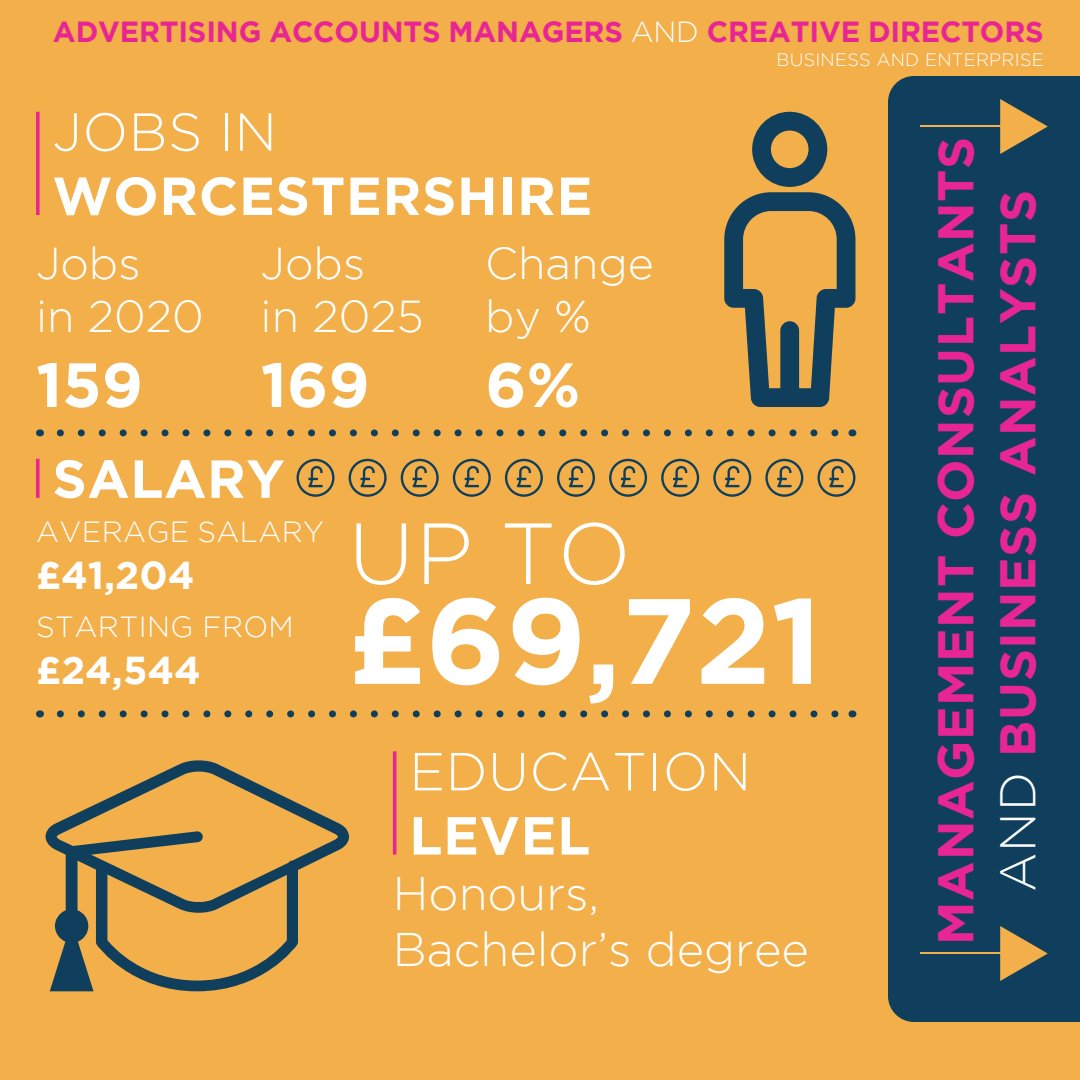
<style>
.page{position:relative;width:1080px;height:1080px;background:#f2af4a}
.page>*{position:absolute;margin:0;border:0;box-sizing:border-box;transform-origin:0 0}
.t1{font:700 121.1px "Gotham";color:#fff}
.t2{font:300 86.5px "Gotham";color:#fff}
.t3{font:700 62.4px "Gotham";color:#fff}
.t4{font:700 53.5px "Gotham";letter-spacing:.015em;color:#fff}
.t5{font:300 53.5px "Gotham";letter-spacing:.01em;color:#fff}
.t6{font:700 50px/62px "Gotham";letter-spacing:.015em;color:#e82693;text-align:center}
.t7{font:300 47px/56.4px "Gotham";color:#fff}
.t8{font:300 44.6px/53.5px "Gotham";color:#fff}
.t9{font:700 38.8px "Gotham";color:#fff}
.t10{font:300 29.1px "Gotham";letter-spacing:.015em;color:#fff}
.t11{font:700 29px "Gotham";letter-spacing:-.005em;color:#e82693}
.t12{font:300 18px "Gotham";letter-spacing:.015em;color:#fff}
.s1{font-weight:300;color:#fff}
</style>
<div class="page">
<div style="left:888px;top:76px;width:192px;height:946px;background:#0f3f5c"></div>
<hr style="left:920px;top:126px;width:88px;height:1px;background:#f2af4a">
<svg style="left:1000px;top:99px;width:48px;height:55px"></svg>
<hr style="left:920px;top:953px;width:88px;height:1px;background:#f2af4a">
<svg style="left:1000px;top:926px;width:48px;height:55px"></svg>
<svg style="left:36px;top:112px;width:4px;height:103px"></svg>
<svg style="left:724px;top:112px;width:131px;height:295px"></svg>
<div style="left:780px;top:321px;width:19px;height:86px;background:#0f3f5c;border-radius:9px"></div>
<svg style="left:297px;top:459px;width:38px;height:38px"></svg>
<svg style="left:349px;top:459px;width:38px;height:38px"></svg>
<svg style="left:401px;top:459px;width:38px;height:38px"></svg>
<svg style="left:661px;top:459px;width:38px;height:38px"></svg>
<svg style="left:453px;top:459px;width:38px;height:38px"></svg>
<svg style="left:713px;top:459px;width:38px;height:38px"></svg>
<svg style="left:505px;top:459px;width:38px;height:38px"></svg>
<svg style="left:765px;top:459px;width:38px;height:38px"></svg>
<svg style="left:557px;top:459px;width:38px;height:38px"></svg>
<svg style="left:817px;top:459px;width:38px;height:38px"></svg>
<svg style="left:609px;top:459px;width:38px;height:38px"></svg>
<svg style="left:36px;top:459px;width:4px;height:39px"></svg>
<hr style="left:393px;top:751px;width:3px;height:104px;background:#e82693">
<svg style="left:46px;top:760px;width:303px;height:231px"></svg>
<svg style="left:60px;top:429px;width:779px;height:7px"></svg>
<svg style="left:60px;top:710px;width:779px;height:7px"></svg>
<p class="t11" style="left:53px;top:15px;width:992px">ADVERTISING ACCOUNTS MANAGERS <span class="s1">AND</span> CREATIVE DIRECTORS</p>
<p class="t12" style="left:777px;top:49px;width:269px">BUSINESS AND ENTERPRISE</p>
<h3 class="t5" style="left:52px;top:103px;width:226px">JOBS IN</h3>
<h3 class="t4" style="left:52px;top:165px;width:541px">WORCESTERSHIRE</h3>
<h3 class="t8" style="left:36px;top:236px;width:169px">Jobs<br>in 2020</h3>
<h3 class="t3" style="left:36px;top:349px;width:108px">159</h3>
<h3 class="t8" style="left:261px;top:236px;width:165px">Jobs<br>in 2025</h3>
<h3 class="t3" style="left:261px;top:349px;width:110px">169</h3>
<h3 class="t8" style="left:485px;top:236px;width:170px">Change by %</h3>
<h3 class="t3" style="left:485px;top:349px;width:96px">6%</h3>
<h3 class="t4" style="left:52px;top:448px;width:234px">SALARY</h3>
<p class="t10" style="left:36px;top:516px;width:289px">AVERAGE SALARY</p>
<h3 class="t9" style="left:36px;top:553px;width:160px">£41,204</h3>
<p class="t10" style="left:36px;top:611px;width:259px">STARTING FROM</p>
<h3 class="t9" style="left:36px;top:648px;width:167px">£24,544</h3>
<h2 class="t2" style="left:348px;top:506px;width:284px">UP TO</h2>
<h1 class="t1" style="left:348px;top:571px;width:476px">£69,721</h1>
<h3 class="t5" style="left:409px;top:742px;width:343px">EDUCATION</h3>
<h3 class="t4" style="left:409px;top:805px;width:183px">LEVEL</h3>
<h3 class="t7" style="left:393px;top:864px;width:418px">Honours,<br>Bachelor’s degree</h3>
<h3 class="t6" style="left:924px;top:945px;width:809px;rotate:-90deg">MANAGEMENT CONSULTANTS<br><span class="s1">AND</span> BUSINESS ANALYSTS</h3>
</div>
